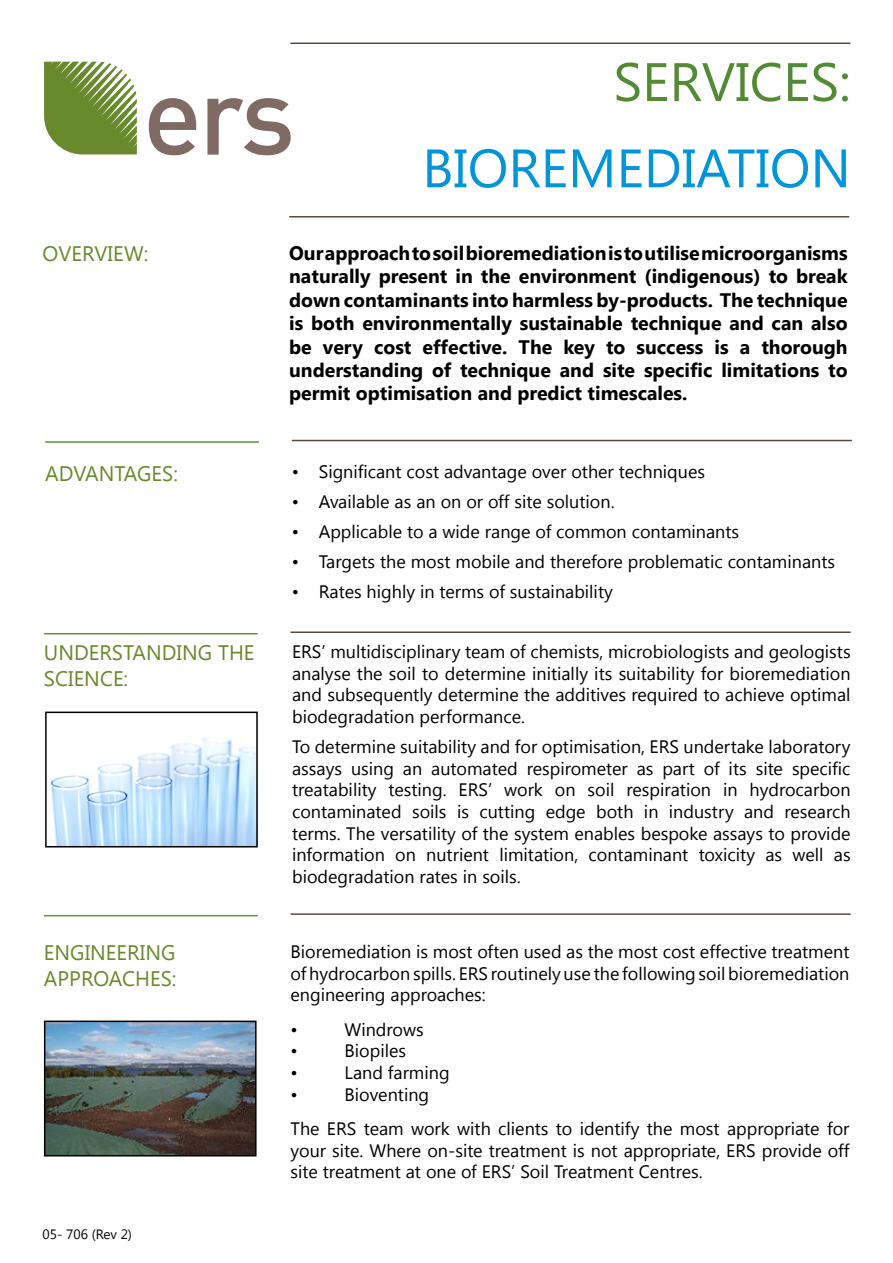
<style>
.page{position:relative;width:893px;height:1263px;background:#fff}
.page>*{position:absolute;margin:0;border:0;box-sizing:border-box;transform-origin:0 0}
.t1{font:54px "Khmer UI";color:#0095d8}
.t2{font:54px "Khmer UI";color:#538b35}
.t3{font:21px/25.2px "Khmer UI";color:#68892c}
.t4{font:700 19.5px/23.4px "Khmer UI";color:#000;text-align:justify}
.t5{font:18px/21.6px "Khmer UI";color:#000;text-align:justify}
.t6{font:13.5px "Khmer UI";color:#000}
</style>
<div class="page">
<hr style="left:290px;top:43px;width:560px;height:1px;background:#5b4a40">
<hr style="left:289px;top:216px;width:560px;height:1px;background:#5b4a40">
<hr style="left:291px;top:913px;width:560px;height:2px;background:#5b4a40">
<hr style="left:44px;top:915px;width:214px;height:1px;background:#5e9732">
<img style="left:47px;top:1023px;width:207px;height:130px">
<div style="left:44px;top:1020px;width:213px;height:136px;border:2px solid #000"></div>
<hr style="left:292px;top:440px;width:560px;height:1px;background:#5b4a40">
<hr style="left:45px;top:441px;width:214px;height:2px;background:#5e9732">
<hr style="left:291px;top:631px;width:560px;height:2px;background:#5b4a40">
<hr style="left:44px;top:633px;width:214px;height:1px;background:#5e9732">
<img style="left:50px;top:737px;width:205px;height:107px">
<div style="left:45px;top:712px;width:213px;height:135px;border:2px solid #000"></div>
<svg style="left:44px;top:62px;width:93px;height:92px"></svg>
<svg style="left:149px;top:98px;width:47px;height:57px"></svg>
<svg style="left:207px;top:98px;width:84px;height:57px"></svg>
<h1 class="t2" style="left:613px;top:51px;width:239px">SERVICES:</h1>
<p class="t3" style="left:43px;top:241px;width:107px">OVERVIEW:</p>
<h1 class="t1" style="left:422px;top:137px;width:430px">BIOREMEDIATION</h1>
<p class="t4" style="left:289px;top:242px;width:560px">Our approach to soil bioremediation is to utilise microorganisms naturally present in the environment (indigenous) to break down contaminants into harmless by-products. The technique is both environmentally sustainable technique and can also be very cost effective. The key to success is a thorough understanding of technique and site specific limitations to permit optimisation and predict timescales.</p>
<p class="t3" style="left:45px;top:461px;width:134px">ADVANTAGES:</p>
<p class="t5" style="left:292px;top:461px;width:415px">• Significant cost advantage over other techniques</p>
<p class="t5" style="left:292px;top:491px;width:324px">• Available as an on or off site solution.</p>
<p class="t5" style="left:292px;top:521px;width:449px">• Applicable to a wide range of common contaminants</p>
<p class="t5" style="left:292px;top:551px;width:545px">• Targets the most mobile and therefore problematic contaminants</p>
<p class="t5" style="left:292px;top:581px;width:323px">• Rates highly in terms of sustainability</p>
<p class="t3" style="left:44px;top:640px;width:212px">UNDERSTANDING THE<br>SCIENCE:</p>
<p class="t5" style="left:292px;top:641px;width:560px">ERS’ multidisciplinary team of chemists, microbiologists and geologists analyse the soil to determine initially its suitability for bioremediation and subsequently determine the additives required to achieve optimal biodegradation performance.</p>
<p class="t5" style="left:292px;top:736px;width:560px">To determine suitability and for optimisation, ERS undertake laboratory assays using an automated respirometer as part of its site specific treatability testing. ERS’ work on soil respiration in hydrocarbon contaminated soils is cutting edge both in industry and research terms. The versatility of the system enables bespoke assays to provide information on nutrient limitation, contaminant toxicity as well as biodegradation rates in soils.</p>
<p class="t3" style="left:44px;top:940px;width:134px">ENGINEERING<br>APPROACHES:</p>
<p class="t5" style="left:291px;top:941px;width:560px">Bioremediation is most often used as the most cost effective treatment of hydrocarbon spills. ERS routinely use the following soil bioremediation engineering approaches:</p>
<p class="t5" style="left:291px;top:1019px;width:9px">•</p>
<p class="t5" style="left:345px;top:1019px;width:81px">Windrows</p>
<p class="t5" style="left:291px;top:1040px;width:9px">•</p>
<p class="t5" style="left:345px;top:1040px;width:63px">Biopiles</p>
<p class="t5" style="left:291px;top:1062px;width:9px">•</p>
<p class="t5" style="left:345px;top:1062px;width:107px">Land farming</p>
<p class="t5" style="left:291px;top:1083px;width:9px">•</p>
<p class="t5" style="left:291px;top:1077px;width:560px;line-height:34.3px;text-indent:54px">Bioventing<br>The ERS team work with clients to identify the most appropriate for</p>
<p class="t5" style="left:291px;top:1139px;width:560px">your site. Where on-site treatment is not appropriate, ERS provide off site treatment at one of ERS’ Soil Treatment Centres.</p>
<p class="t6" style="left:43px;top:1226px;width:91px">05- 706 (Rev 2)</p>
</div>
